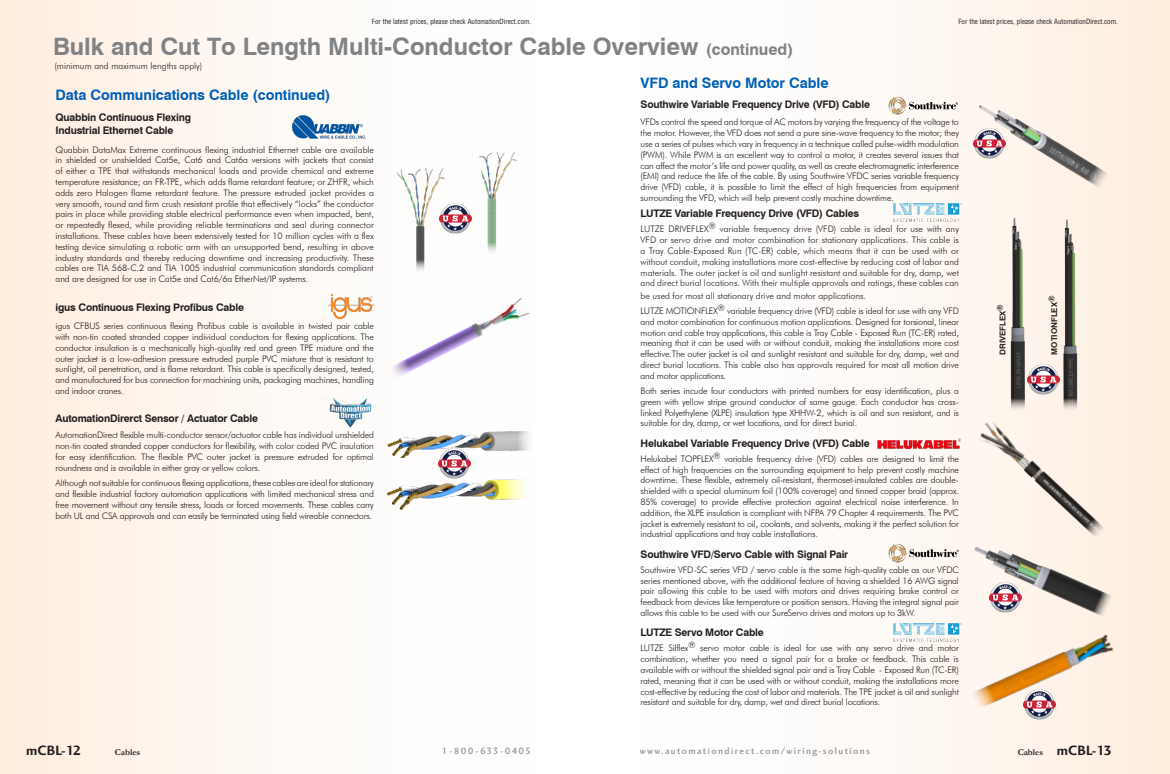
<style>
.page{position:relative;width:1170px;height:774px;background:#fff}
.page>*{position:absolute;margin:0;border:0;box-sizing:border-box;transform-origin:0 0}
.Head{font:700 24px "Swiss 721 BT";color:#808285}
.Subhead{font:700 14.4px "Swiss 721 BT";letter-spacing:-.005em;color:#005fb9}
.t1{font:700 14px "Charlotte Sans Std";color:#231f20}
.Small_subhead{font:700 10.4px/12.5px "Swiss 721 BT";letter-spacing:-.02em;color:#231f20}
.t2{font:500 9.5px "Charlotte Sans Std";letter-spacing:.15em;color:#939598}
.t3{font:500 9.5px "Charlotte Sans Std";letter-spacing:.11em;color:#939598}
.Small_subhead-2{font:300 9px/10.8px "Futura BT";letter-spacing:-.02em;color:#231f20;text-align:justify}
.Small_subhead-3{font:300 9px "Futura BT";color:#231f20}
.Head-2{font:300 9px "Futura BT";color:#231f20}
.t4{font:700 9px "Garamond";color:#231f20}
.Take-note{font:700 8px "Swiss 721 BT";color:#231f20}
.t5{font:condensed 7px "Helvetica LT Std";color:#231f20}
.s1{font-size:16px}
.s2{font-family:"Garamond";font-size:9px}
</style>
<div class="page">
<div style="left:584px;top:0;width:586px;height:774px;background:linear-gradient(to right,#feffff,#feefe2)"></div>
<div style="left:0;top:0;width:587px;height:774px;background:linear-gradient(to right,#feefe2,#feffff)"></div>
<img style="left:292px;top:116px;width:75px;height:23px">
<img style="left:395px;top:168px;width:58px;height:105px">
<img style="left:465px;top:151px;width:56px;height:105px">
<img style="left:435px;top:199px;width:40px;height:40px">
<img style="left:328px;top:294px;width:45px;height:24px">
<img style="left:377px;top:282px;width:161px;height:111px">
<img style="left:329px;top:396px;width:44px;height:32px">
<img style="left:386px;top:413px;width:149px;height:44px">
<img style="left:386px;top:470px;width:147px;height:43px">
<img style="left:434px;top:444px;width:40px;height:40px">
<img style="left:888px;top:96px;width:69px;height:19px">
<img style="left:893px;top:204px;width:68px;height:18px">
<img style="left:967px;top:90px;width:147px;height:106px">
<img style="left:970px;top:123px;width:40px;height:40px">
<img style="left:1054px;top:217px;width:31px;height:179px">
<img style="left:1003px;top:217px;width:28px;height:179px">
<img style="left:1023px;top:359px;width:40px;height:37px">
<img style="left:1020px;top:724px;width:40px;height:1px">
<img style="left:966px;top:615px;width:160px;height:109px">
<img style="left:965px;top:566px;width:155px;height:63px">
<img style="left:889px;top:543px;width:64px;height:19px">
<img style="left:985px;top:577px;width:40px;height:40px">
<img style="left:872px;top:437px;width:81px;height:11px">
<img style="left:893px;top:623px;width:68px;height:18px">
<img style="left:953px;top:396px;width:175px;height:170px">
<p class="t5" style="left:372px;top:17px;width:161px">For the latest prices, please check AutomationDirect.com.</p>
<p class="t5" style="left:959px;top:17px;width:161px">For the latest prices, please check AutomationDirect.com.</p>
<p class="Head" style="left:53px;top:31px;width:742px">Bulk and Cut To Length Multi-Conductor Cable Overview <span class="s1">(continued)</span></p>
<p class="Head-2" style="left:55px;top:61px;width:149px">(minimum and maximum lengths apply)</p>
<p class="Subhead" style="left:641px;top:74px;width:189px">VFD and Servo Motor Cable</p>
<p class="Small_subhead" style="left:641px;top:98px;width:231px">Southwire Variable Frequency Drive (VFD) Cable</p>
<p class="Small_subhead-2" style="left:641px;top:117px;width:320px">VFDs control the speed and torque of AC motors by varying the frequency of the voltage to the motor. However, the VFD does not send a pure sine-wave frequency to the motor; they use a series of pulses which vary in frequency in a technique called pulse-width modulation (PWM). While PWM is an excellent way to control a motor, it creates several issues that can affect the motor’s life and power quality, as well as create electromagnetic interference (EMI) and reduce the life of the cable. By using Southwire VFDC series variable frequency drive (VFD) cable, it is possible to limit the effect of high frequencies from equipment surrounding the VFD, which will help prevent costly machine downtime.</p>
<p class="Small_subhead" style="left:641px;top:207px;width:220px">LUTZE Variable Frequency Drive (VFD) Cables</p>
<p class="Small_subhead-2" style="left:641px;top:224px;width:320px">LUTZE DRIVEFLEX® variable frequency drive (VFD) cable is ideal for use with any VFD or servo drive and motor combination for stationary applications. This cable is a Tray Cable-Exposed Run (TC-ER) cable, which means that it can be used with or without conduit, making installations more cost-effective by reducing cost of labor and materials. The outer jacket is oil and sunlight resistant and suitable for dry, damp, wet and direct burial locations. With their multiple approvals and ratings, these cables can</p>
<p class="Small_subhead-3" style="left:641px;top:290px;width:227px">be used for most all stationary drive and motor applications.</p>
<p class="Small_subhead-2" style="left:641px;top:305px;width:320px">LUTZE MOTIONFLEX® variable frequency drive (VFD) cable is ideal for use with any VFD and motor combination for continuous motion applications. Designed for torsional, linear motion and cable tray applications, this cable is Tray Cable - Exposed Run (TC-ER) rated, meaning that it can be used with or without conduit, making the installations more cost effective.The outer jacket is oil and sunlight resistant and suitable for dry, damp, wet and direct burial locations. This cable also has approvals required for most all motion drive and motor applications.</p>
<p class="Small_subhead-2" style="left:641px;top:385px;width:320px">Both series incude four conductors with printed numbers for easy identification, plus a green with yellow stripe ground conductor of same gauge. Each conductor has cross&shy;linked Polyethylene (XLPE) insulation type XHHW-2, which is oil and sun resistant, and is suitable for dry, damp, or wet locations, and for direct burial.</p>
<p class="Small_subhead" style="left:641px;top:437px;width:231px">Helukabel Variable Frequency Drive (VFD) Cable</p>
<p class="Small_subhead-2" style="left:641px;top:453px;width:320px">Helukabel TOPFLEX® variable frequency drive (VFD) cables are designed to limit the effect of high frequencies on the surrounding equipment to help prevent costly machine downtime. These flexible, extremely oil-resistant, thermoset-insulated cables are double&shy;shielded with a special aluminum foil (100% coverage) and tinned copper braid (approx.<br>85% coverage) to provide effective protection against electrical noise interference. In addition, the XLPE insulation is compliant with NFPA 79 Chapter 4 requirements. The PVC jacket is extremely resistant to oil, coolants, and solvents, making it the perfect solution for industrial applications and tray cable installations.</p>
<p class="Small_subhead" style="left:641px;top:548px;width:209px">Southwire VFD/Servo Cable with Signal Pair</p>
<p class="Small_subhead-2" style="left:641px;top:564px;width:320px">Southwire VFD-SC series VFD / servo cable is the same high-quality cable as our VFDC series mentioned above, with the additional feature of having a shielded 16 AWG signal pair allowing this cable to be used with motors and drives requiring brake control or feedback from devices like temperature or position sensors. Having the integral signal pair allows this cable to be used with our SureServo drives and motors up to 3kW.</p>
<p class="Small_subhead" style="left:641px;top:626px;width:125px">LUTZE Servo Motor Cable</p>
<p class="Small_subhead-2" style="left:641px;top:643px;width:320px">LUTZE Silflex® servo motor cable is ideal for use with any servo drive and motor combination, whether you need a signal pair for a brake or feedback. This cable is available with or without the shielded signal pair and is Tray Cable - Exposed Run (TC-ER) rated, meaning that it can be used with or without conduit, making the installations more cost-effective by reducing the cost of labor and materials. The TPE jacket is oil and sunlight resistant and suitable for dry, damp, wet and direct burial locations.</p>
<p class="Subhead" style="left:56px;top:85px;width:276px">Data Communications Cable (continued)</p>
<p class="Small_subhead" style="left:56px;top:111px;width:137px">Quabbin Continuous Flexing<br>Industrial Ethernet Cable</p>
<p class="Small_subhead-2" style="left:56px;top:144px;width:320px">Quabbin DataMax Extreme continuous flexing industrial Ethernet cable are available in shielded or unshielded Cat5e, Cat6 and Cat6a versions with jackets that consist of either a TPE that withstands mechanical loads and provide chemical and extreme temperature resistance; an FR-TPE, which adds flame retardant feature; or ZHFR, which adds zero Halogen flame retardant feature. The pressure extruded jacket provides a very smooth, round and firm crush resistant profile that effectively “locks” the conductor pairs in place while providing stable electrical performance even when impacted, bent, or repeatedly flexed, while providing reliable terminations and seal during connector installations. These cables have been extensively tested for 10 million cycles with a flex testing device simulating a robotic arm with an unsupported bend, resulting in above industry standards and thereby reducing downtime and increasing productivity. These cables are TIA 568-C.2 and TIA 1005 industrial communication standards compliant and are designed for use in Cat5e and Cat6/6a EtherNet/IP systems.</p>
<p class="Small_subhead" style="left:56px;top:300px;width:190px">igus Continuous Flexing Profibus Cable</p>
<p class="Small_subhead-2" style="left:56px;top:321px;width:320px">igus CFBUS series continuous flexing Profibus cable is available in twisted pair cable with non-tin coated stranded copper individual conductors for flexing applications. The conductor insulation is a mechanically high-quality red and green TPE mixture and the outer jacket is a low-adhesion pressure extruded purple PVC mixture that is resistant to sunlight, oil penetration, and is flame retardant. This cable is specifically designed, tested, and manufactured for bus connection for machining units, packaging machines, handling and indoor cranes.</p>
<p class="Small_subhead" style="left:56px;top:412px;width:204px">AutomationDirerct Sensor / Actuator Cable</p>
<p class="Small_subhead-2" style="left:56px;top:430px;width:320px">AutomationDirect flexible multi-conductor sensor/actuator cable has individual unshielded non-tin coated stranded copper conductors for flexibility, with color coded PVC insulation for easy identification. The flexible PVC outer jacket is pressure extruded for optimal roundness and is available in either gray or yellow colors.</p>
<p class="Small_subhead-2" style="left:56px;top:478px;width:320px">Although not suitable for continuous flexing applications, these cables are ideal for stationary and flexible industrial factory automation applications with limited mechanical stress and free movement without any tensile stress, loads or forced movements. These cables carry both UL and CSA approvals and can easily be terminated using field wireable connectors.</p>
<p class="Take-note" style="left:997px;top:355px;width:52px;rotate:-90deg">DRIVEFLEX®</p>
<p class="Take-note" style="left:1049px;top:355px;width:61px;rotate:-90deg">MOTIONFLEX®</p>
<h3 class="t1" style="left:26px;top:742px;width:57px">mCBL-12</h3>
<p class="t4" style="left:115px;top:746px;width:27px">Cables</p>
<p class="t3" style="left:442px;top:746px;width:91px">1-800-633-0405</p>
<p class="t2" style="left:640px;top:746px;width:232px">www.automationdirect.com/wiring-solutions</p>
<h3 class="t1" style="left:1018px;top:742px;width:96px"><span class="s2">Cables</span> mCBL-13</h3>
</div>
